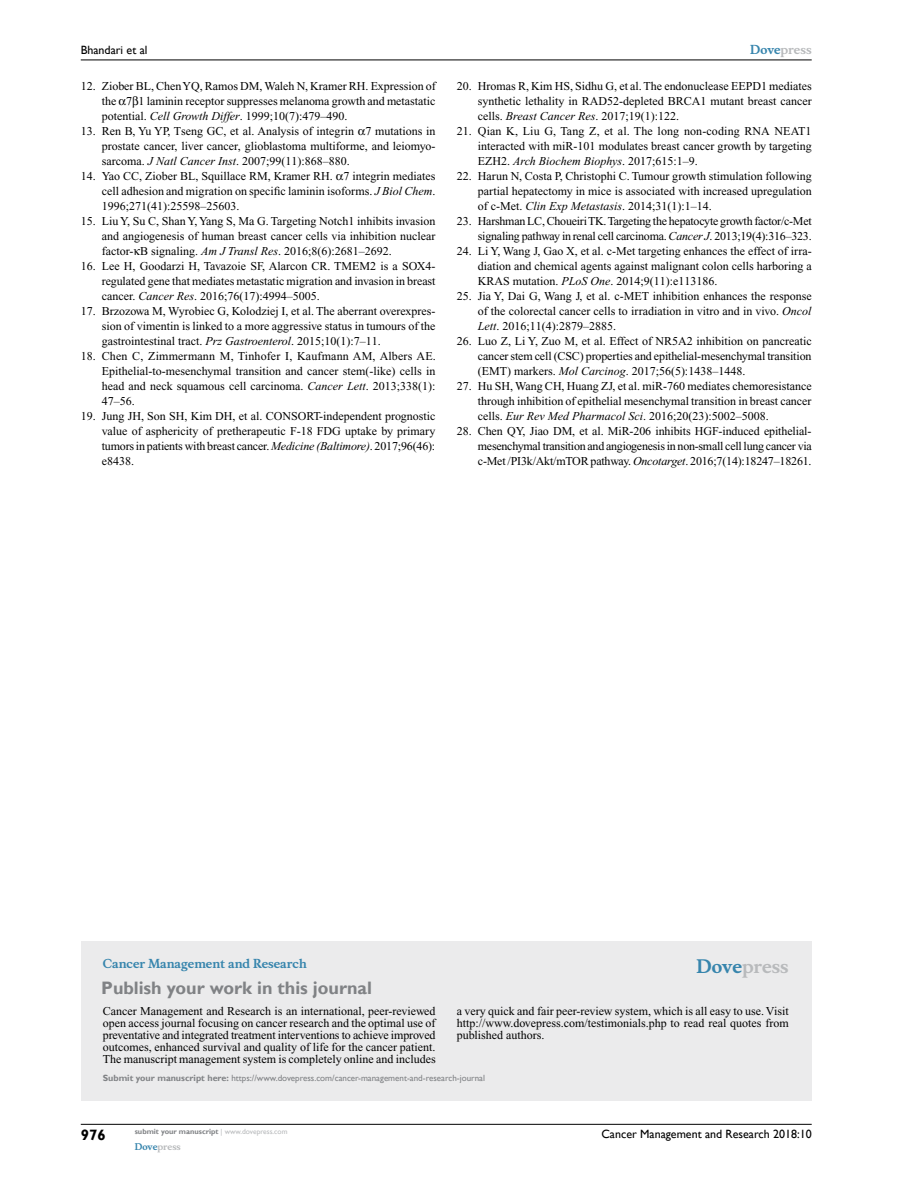
<style>
.page{position:relative;width:918px;height:1188px;background:#fff}
.page>*{position:absolute;margin:0;border:0;box-sizing:border-box;transform-origin:0 0}
.t1{font:700 18px "Gill Sans";color:#808285}
.t2{font:700 18px "Musee";color:#b8babc}
.t3{font:700 15px "Gill Sans";color:#000}
.t4{font:12px/15px "Times New Roman";color:#000;text-align:justify}
.t5{font:12px/15px "Times New Roman";letter-spacing:-.02em;color:#000;text-align:right}
.t6{font:12px "Gill Sans";color:#000}
.t7{font:700 12px "Musee";color:#3785ad}
.t8{font:700 12px "Musee";color:#b8babc}
.t9{font:9px "Gill Sans";color:#808285}
.t10{font:700 9px "Musee";color:#b8babc}
.t11{font:700 7.5px "Gill Sans";color:#808285}
.s1{font-style:italic}
.s2{color:#3785ad}
.s3{font-weight:700}
.s4{font-weight:400;color:#b8babc}
</style>
<div class="page">
<div style="left:81px;top:941px;width:731px;height:160px;background:#ebebec"></div>
<hr style="left:81px;top:1124px;width:731px;height:1px;background:#000">
<hr style="left:81px;top:60px;width:731px;height:1px;background:#000">
<p class="t6" style="left:81px;top:43px;width:68px">Bhandari et al</p>
<p class="t4" style="left:102px;top:79px;width:336px;text-indent:-21px">12. Ziober BL, Chen YQ, Ramos DM, Waleh N, Kramer RH. Expression of the 7 1 laminin receptor suppresses melanoma growth and metastatic potential. <span class="s1">Cell Growth Differ</span>. 1999;10(7):479–490.</p>
<p class="t4" style="left:102px;top:124px;width:335px;text-indent:-21px">13. Ren B, Yu YP, Tseng GC, et al. Analysis of integrin 7 mutations in prostate cancer, liver cancer, glioblastoma multiforme, and leiomyo&shy;sarcoma. <span class="s1">J Natl Cancer Inst</span>. 2007;99(11):868–880.</p>
<p class="t4" style="left:102px;top:169px;width:335px;text-indent:-21px">14. Yao CC, Ziober BL, Squillace RM, Kramer RH. 7 integrin mediates cell adhesion and migration on specific laminin isoforms. <span class="s1">J Biol Chem</span>.<br>1996;271(41):25598–25603.</p>
<p class="t4" style="left:102px;top:214px;width:335px;text-indent:-21px">15. Liu Y, Su C, Shan Y, Yang S, Ma G. Targeting Notch1 inhibits invasion and angiogenesis of human breast cancer cells via inhibition nuclear factor- B signaling. <span class="s1">Am J Transl Res</span>. 2016;8(6):2681–2692.</p>
<p class="t4" style="left:102px;top:259px;width:335px;text-indent:-21px">16. Lee H, Goodarzi H, Tavazoie SF, Alarcon CR. TMEM2 is a SOX4- regulated gene that mediates metastatic migration and invasion in breast cancer. <span class="s1">Cancer Res</span>. 2016;76(17):4994–5005.</p>
<p class="t4" style="left:102px;top:304px;width:335px;text-indent:-21px">17. Brzozowa M, Wyrobiec G, Kolodziej I, et al. The aberrant overexpres&shy;sion of vimentin is linked to a more aggressive status in tumours of the gastrointestinal tract. <span class="s1">Prz Gastroenterol</span>. 2015;10(1):7–11.</p>
<p class="t4" style="left:102px;top:349px;width:336px;text-indent:-21px">18. Chen C, Zimmermann M, Tinhofer I, Kaufmann AM, Albers AE.<br>Epithelial-to-mesenchymal transition and cancer stem(-like) cells in head and neck squamous cell carcinoma. <span class="s1">Cancer Lett</span>. 2013;338(1):<br>47–56.</p>
<p class="t4" style="left:102px;top:409px;width:335px;text-indent:-21px">19. Jung JH, Son SH, Kim DH, et al. CONSORT-independent prognostic value of asphericity of pretherapeutic F-18 FDG uptake by primary tumors in patients with breast cancer. <span class="s1">Medicine (Baltimore)</span>. 2017;96(46): e8438.</p>
<p class="t8" style="left:750px;top:43px;width:63px"><span class="s2">Dove</span>press</p>
<p class="t4" style="left:478px;top:79px;width:335px;text-indent:-21px">20. Hromas R, Kim HS, Sidhu G, et al. The endonuclease EEPD1 mediates synthetic lethality in RAD52-depleted BRCA1 mutant breast cancer cells. <span class="s1">Breast Cancer Res</span>. 2017;19(1):122.</p>
<p class="t4" style="left:478px;top:124px;width:335px;text-indent:-21px">21. Qian K, Liu G, Tang Z, et al. The long non-coding RNA NEAT1 interacted with miR-101 modulates breast cancer growth by targeting EZH2. <span class="s1">Arch Biochem Biophys</span>. 2017;615:1–9.</p>
<p class="t4" style="left:478px;top:169px;width:335px;text-indent:-21px">22. Harun N, Costa P, Christophi C. Tumour growth stimulation following partial hepatectomy in mice is associated with increased upregulation of c-Met. <span class="s1">Clin Exp Metastasis</span>. 2014;31(1):1–14.</p>
<p class="t5" style="left:457px;top:214px;width:356px">23. Harshman LC, Choueiri TK. Targeting the hepatocyte growth factor/c-Met signaling pathway in renal cell carcinoma. <span class="s1">Cancer J</span>. 2013;19(4):316–323.</p>
<p class="t4" style="left:478px;top:244px;width:335px;text-indent:-21px">24. Li Y, Wang J, Gao X, et al. c-Met targeting enhances the effect of irra&shy;diation and chemical agents against malignant colon cells harboring a KRAS mutation. <span class="s1">PLoS One</span>. 2014;9(11):e113186.</p>
<p class="t4" style="left:478px;top:289px;width:335px;text-indent:-21px">25. Jia Y, Dai G, Wang J, et al. c-MET inhibition enhances the response of the colorectal cancer cells to irradiation in vitro and in vivo. <span class="s1">Oncol Lett</span>. 2016;11(4):2879–2885.</p>
<p class="t4" style="left:478px;top:334px;width:335px;text-indent:-21px">26. Luo Z, Li Y, Zuo M, et al. Effect of NR5A2 inhibition on pancreatic cancer stem cell (CSC) properties and epithelial-mesenchymal transition (EMT) markers. <span class="s1">Mol Carcinog</span>. 2017;56(5):1438–1448.</p>
<p class="t4" style="left:478px;top:379px;width:335px;text-indent:-21px">27. Hu SH, Wang CH, Huang ZJ, et al. miR-760 mediates chemoresistance through inhibition of epithelial mesenchymal transition in breast cancer cells. <span class="s1">Eur Rev Med Pharmacol Sci</span>. 2016;20(23):5002–5008.</p>
<p class="t4" style="left:478px;top:424px;width:336px;text-indent:-21px">28. Chen QY, Jiao DM, et al. MiR-206 inhibits HGF-induced epithelial&shy;mesenchymal transition and angiogenesis in non-small cell lung cancer via c-Met /PI3k/Akt/mTOR pathway. <span class="s1">Oncotarget</span>. 2016;7(14):18247–18261.</p>
<p class="t7" style="left:103px;top:956px;width:206px">Cancer Management and Research</p>
<h1 class="t1" style="left:101px;top:977px;width:272px">Publish your work in this journal</h1>
<h1 class="t2" style="left:697px;top:955px;width:94px"><span class="s2">Dove</span>press</h1>
<p class="t4" style="left:103px;top:1005px;width:334px;line-height:12px">Cancer Management and Research is an international, peer-reviewed open access journal focusing on cancer research and the optimal use of preventative and integrated treatment interventions to achieve improved outcomes, enhanced survival and quality of life for the cancer patient.<br>The manuscript management system is completely online and includes</p>
<p class="t4" style="left:457px;top:1005px;width:333px;line-height:12px">a very quick and fair peer-review system, which is all easy to use. Visit http://www.dovepress.com/testimonials.php to read real quotes from published authors.</p>
<p class="t9" style="left:103px;top:1072px;width:384px"><span class="s3">Submit your manuscript here:</span> https://www.dovepress.com/cancer-management-and-research-journal</p>
<p class="t3" style="left:81px;top:1126px;width:26px">976</p>
<p class="t11" style="left:135px;top:1127px;width:154px">submit your manuscript <span class="s4">| www.dovepress.com</span></p>
<p class="t10" style="left:135px;top:1141px;width:48px"><span class="s2">Dove</span>press</p>
<p class="t6" style="left:601px;top:1127px;width:212px">Cancer Management and Research 2018:10</p>
</div>
